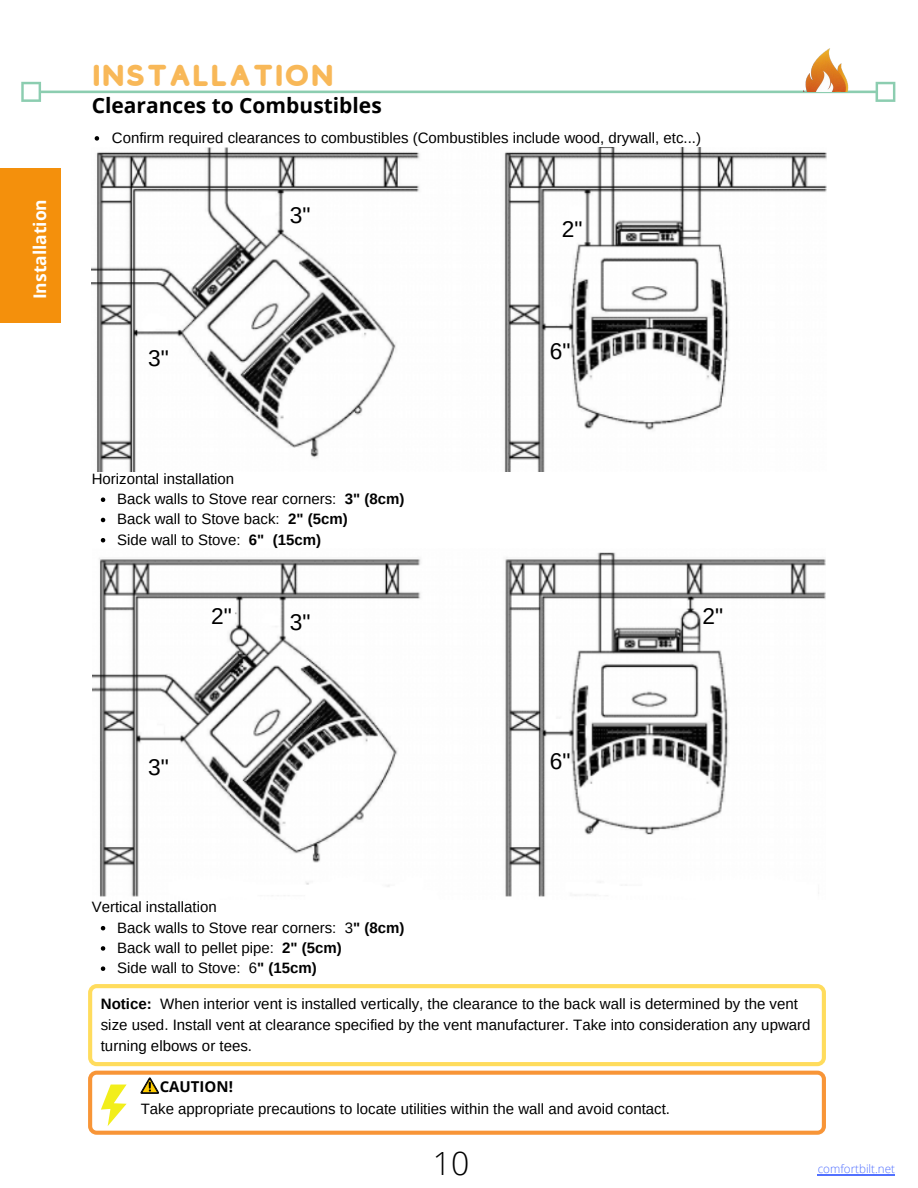
<style>
.page{position:relative;width:918px;height:1188px;background:#fff}
.page>*{position:absolute;margin:0;border:0;box-sizing:border-box;transform-origin:0 0}
.t1{font:300 31.95px "Open Sans";color:#000}
.t2{font:30px "Studly";color:#f8b858}
.t3{font:22.8px "Arimo";color:#000}
.t4{font:700 21px "Open Sans";color:#000}
.t5{font:700 17.4px "Open Sans";color:#fff}
.t6{font:15px/20.2px "Arimo";color:#000}
.t7{font:700 15px "Open Sans";color:#000}
.t8{font:300 11.7px "Open Sans";color:#5271ff}
.s1{font-weight:700}
</style>
<div class="page">
<svg style="left:21px;top:82px;width:874px;height:20px"></svg>
<img style="left:804px;top:49px;width:45px;height:43px">
<div style="left:0;top:169px;width:61px;height:154px;background:#f4900c"></div>
<svg style="left:88px;top:984px;width:738px;height:82px"></svg>
<img style="left:92px;top:147px;width:734px;height:324px">
<img style="left:92px;top:552px;width:734px;height:345px">
<hr style="left:818px;top:1175px;width:77px;height:1px;background:#5271ff">
<svg style="left:95px;top:136px;width:4px;height:5px"></svg>
<svg style="left:101px;top:497px;width:4px;height:5px"></svg>
<svg style="left:101px;top:518px;width:4px;height:4px"></svg>
<svg style="left:101px;top:538px;width:4px;height:4px"></svg>
<svg style="left:101px;top:926px;width:4px;height:4px"></svg>
<svg style="left:101px;top:946px;width:4px;height:5px"></svg>
<svg style="left:101px;top:966px;width:4px;height:5px"></svg>
<svg style="left:88px;top:1071px;width:738px;height:64px"></svg>
<svg style="left:141px;top:1078px;width:18px;height:16px"></svg>
<svg style="left:101px;top:1085px;width:26px;height:41px"></svg>
<p class="t5" style="left:27px;top:299px;width:102px;rotate:-90deg">Installation</p>
<h2 class="t2" style="left:92px;top:59px;width:244px">INSTALLATION</h2>
<h3 class="t4" style="left:92px;top:91px;width:292px">Clearances to Combustibles</h3>
<p class="t6" style="left:112px;top:128px;width:591px">Confirm required clearances to combustibles (Combustibles include wood, drywall, etc...)</p>
<h3 class="t3" style="left:148px;top:345px;width:22px">3"</h3>
<p class="t6" style="left:92px;top:469px;width:144px">Horizontal installation</p>
<h3 class="t3" style="left:290px;top:203px;width:22px">3"</h3>
<p class="t6" style="left:117px;top:489px;width:289px">Back walls to Stove rear corners: <span class="s1">3" (8cm)<br></span>Back wall to Stove back: <span class="s1">2" (5cm)<br></span>Side wall to Stove: <span class="s1">6" (15cm)</span></p>
<h3 class="t3" style="left:562px;top:216px;width:22px">2"</h3>
<h3 class="t3" style="left:550px;top:338px;width:22px">6"</h3>
<h3 class="t3" style="left:211px;top:603px;width:22px">2"</h3>
<h3 class="t3" style="left:290px;top:610px;width:22px">3"</h3>
<h3 class="t3" style="left:703px;top:603px;width:22px">2"</h3>
<h3 class="t3" style="left:148px;top:755px;width:22px">3"</h3>
<h3 class="t3" style="left:550px;top:748px;width:22px">6"</h3>
<p class="t6" style="left:92px;top:897px;width:127px">Vertical installation</p>
<p class="t6" style="left:117px;top:917px;width:289px">Back walls to Stove rear corners: 3<span class="s1">" (8cm)<br></span>Back wall to pellet pipe: <span class="s1">2" (5cm)<br></span>Side wall to Stove: 6<span class="s1">" (15cm)</span></p>
<p class="t6" style="left:101px;top:994px;width:711px;line-height:20.7px"><span class="s1">Notice:</span> When interior vent is installed vertically, the clearance to the back wall is determined by the vent size used. Install vent at clearance specified by the vent manufacturer. Take into consideration any upward turning elbows or tees.</p>
<p class="t7" style="left:160px;top:1076px;width:75px">CAUTION!</p>
<p class="t6" style="left:141px;top:1099px;width:531px">Take appropriate precautions to locate utilities within the wall and avoid contact.</p>
<h1 class="t1" style="left:433px;top:1141px;width:38px">10</h1>
<p class="t8" style="left:818px;top:1161px;width:79px">comfortbilt.net</p>
</div>
